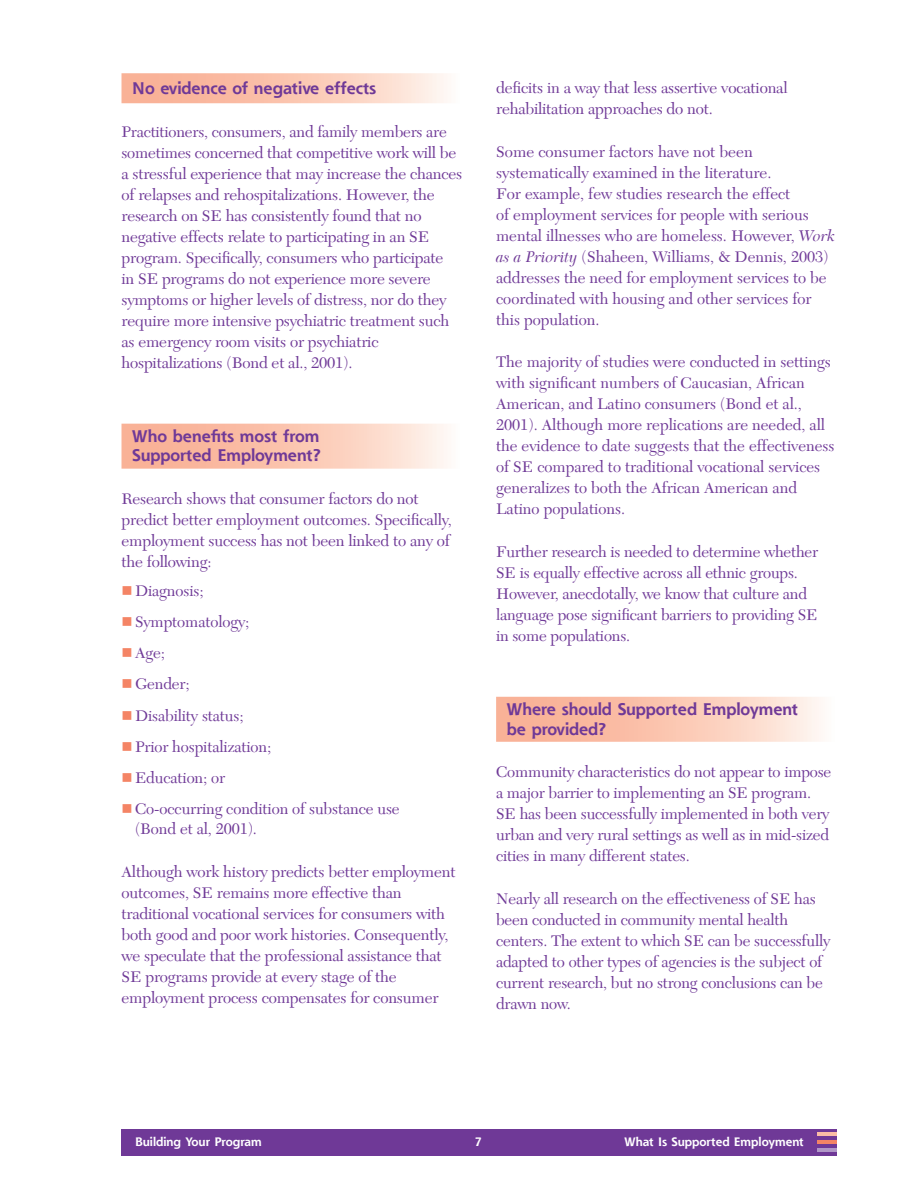
<style>
.page{position:relative;width:918px;height:1188px;background:#fff}
.page>*{position:absolute;margin:0;border:0;box-sizing:border-box;transform-origin:0 0}
.t1{font:700 16.5px/19.8px "Shannon";letter-spacing:-.005em;color:#6f3997}
.t2{font:16.2px/21px "New Caledonia";letter-spacing:-.01em;color:#6f3997}
.t3{font:700 12px "Shannon";color:#fff}
.s1{color:#f48465}
.s2{font-style:italic}
</style>
<div class="page">
<div style="left:122px;top:1129px;width:715px;height:27px;background:#6f3997"></div>
<hr style="left:818px;top:1148px;width:19px;height:3px;background:#b097c7">
<hr style="left:818px;top:1140px;width:19px;height:4px;background:#f48465">
<hr style="left:818px;top:1132px;width:19px;height:4px;background:#fabda6">
<svg style="left:122px;top:73px;width:325px;height:30px;background:#fbc9b5"></svg>
<svg style="left:122px;top:424px;width:325px;height:45px;background:#fbc9b5"></svg>
<svg style="left:496px;top:697px;width:325px;height:45px;background:#fbc9b5"></svg>
<h2 class="t1" style="left:132px;top:78px;width:245px">No evidence of negative effects</h2>
<p class="t2" style="left:121px;top:122px;width:342px">Practitioners, consumers, and family members are sometimes concerned that competitive work will be a stressful experience that may increase the chances of relapses and rehospitalizations. However, the research on SE has consistently found that no negative effects relate to participating in an SE program. Specifically, consumers who participate<br>in SE programs do not experience more severe symptoms or higher levels of distress, nor do they require more intensive psychiatric treatment such as emergency room visits or psychiatric hospitalizations (Bond et al., 2001).</p>
<h2 class="t1" style="left:132px;top:426px;width:190px">Who benefits most from<br>Supported Employment?</h2>
<p class="t2" style="left:122px;top:489px;width:332px">Research shows that consumer factors do not predict better employment outcomes. Specifically, employment success has not been linked to any of the following:</p>
<p class="t2" style="left:122px;top:581px;width:83px"><span class="s1">■</span> Diagnosis;</p>
<p class="t2" style="left:122px;top:612px;width:129px"><span class="s1">■</span> Symptomatology;</p>
<p class="t2" style="left:122px;top:643px;width:45px"><span class="s1">■</span> Age;</p>
<p class="t2" style="left:122px;top:674px;width:70px"><span class="s1">■</span> Gender;</p>
<p class="t2" style="left:122px;top:705px;width:123px"><span class="s1">■</span> Disability status;</p>
<p class="t2" style="left:122px;top:736px;width:151px"><span class="s1">■</span> Prior hospitalization;</p>
<p class="t2" style="left:122px;top:768px;width:105px"><span class="s1">■</span> Education; or</p>
<p class="t2" style="left:135px;top:799px;width:266px;line-height:20.2px;text-indent:-14px"><span class="s1">■</span> Co-occurring condition of substance use (Bond et al, 2001).</p>
<p class="t2" style="left:122px;top:862px;width:336px">Although work history predicts better employment outcomes, SE remains more effective than traditional vocational services for consumers with both good and poor work histories. Consequently, we speculate that the professional assistance that SE programs provide at every stage of the employment process compensates for consumer</p>
<p class="t2" style="left:496px;top:78px;width:293px">deficits in a way that less assertive vocational rehabilitation approaches do not.</p>
<p class="t2" style="left:496px;top:141px;width:341px">Some consumer factors have not been systematically examined in the literature.<br>For example, few studies research the effect<br>of employment services for people with serious mental illnesses who are homeless. However, <span class="s2">Work as a Priority</span> (Shaheen, Williams, &amp; Dennis, 2003) addresses the need for employment services to be coordinated with housing and other services for this population.</p>
<p class="t2" style="left:496px;top:352px;width:340px">The majority of studies were conducted in settings with significant numbers of Caucasian, African American, and Latino consumers (Bond et al., 2001). Although more replications are needed, all the evidence to date suggests that the effectiveness of SE compared to traditional vocational services generalizes to both the African American and Latino populations.</p>
<p class="t2" style="left:496px;top:542px;width:324px">Further research is needed to determine whether SE is equally effective across all ethnic groups.<br>However, anecdotally, we know that culture and language pose significant barriers to providing SE in some populations.</p>
<h2 class="t1" style="left:507px;top:699px;width:293px">Where should Supported Employment be provided?</h2>
<p class="t2" style="left:496px;top:762px;width:337px">Community characteristics do not appear to impose a major barrier to implementing an SE program.<br>SE has been successfully implemented in both very urban and very rural settings as well as in mid-sized cities in many different states.</p>
<p class="t2" style="left:496px;top:888px;width:336px">Nearly all research on the effectiveness of SE has been conducted in community mental health centers. The extent to which SE can be successfully adapted to other types of agencies is the subject of current research, but no strong conclusions can be drawn now.</p>
<p class="t3" style="left:135px;top:1135px;width:128px">Building Your Program</p>
<p class="t3" style="left:475px;top:1135px;width:9px">7</p>
<p class="t3" style="left:624px;top:1135px;width:181px">What Is Supported Employment</p>
</div>
